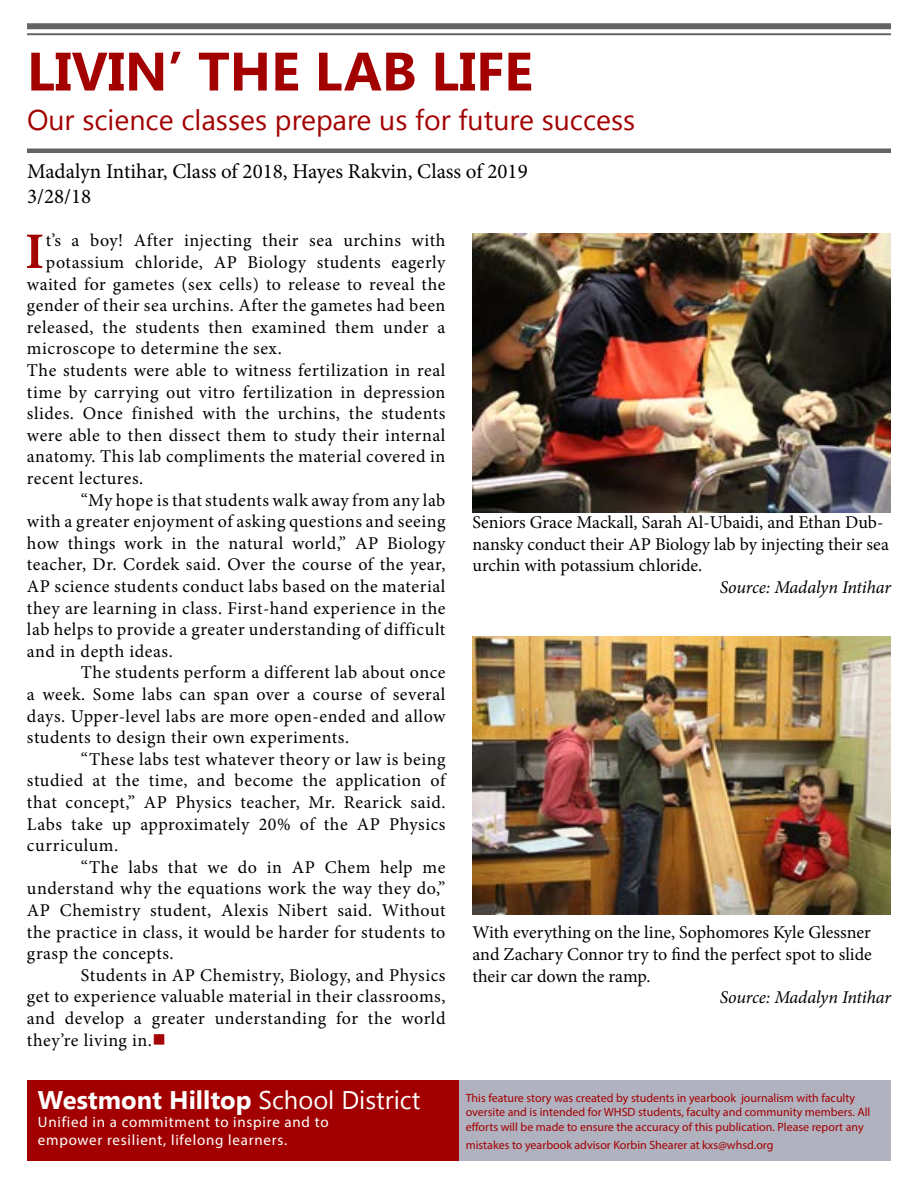
<style>
.page{position:relative;width:918px;height:1188px;background:#fff}
.page>*{position:absolute;margin:0;border:0;box-sizing:border-box;transform-origin:0 0}
.t1{font:700 54px "Nirmala UI";color:#a30000}
.t2{font:700 51.3px "Minion Pro";color:#a30000}
.t3{font:28.5px "Nirmala UI";color:#a30000}
.t4{font:700 25.5px "Nirmala UI";color:#fff}
.t5{font:21px/25.2px "Minion Pro";color:#000}
.t6{font:18px/21.6px "Minion Pro";letter-spacing:.025em;color:#000;text-align:justify}
.t7{font:18px/21.6px "Minion Pro";color:#000}
.t8{font:italic 18px "Minion Pro";letter-spacing:-.01em;color:#000}
.t9{font:15px/18px "Myriad Pro";letter-spacing:.05em;color:#fff}
.t10{font:12px/14.4px "Myriad Pro";color:#a30000}
.s1{color:#a30000}
.s2{font-weight:400}
</style>
<div class="page">
<div style="left:459px;top:1080px;width:432px;height:81px;background:#b0b2c0"></div>
<div style="left:27px;top:1080px;width:432px;height:81px;background:#a20000"></div>
<div style="left:27px;top:23px;width:864px;height:6px;background:#636466"></div>
<hr style="left:27px;top:33px;width:864px;height:2px;background:#636466">
<div style="left:27px;top:148px;width:864px;height:5px;background:#636466"></div>
<img style="left:472px;top:233px;width:419px;height:279px">
<img style="left:472px;top:636px;width:419px;height:279px">
<h1 class="t1" style="left:27px;top:30px;width:507px">LIVIN’ THE LAB LIFE</h1>
<h3 class="t3" style="left:27px;top:98px;width:610px">Our science classes prepare us for future success</h3>
<p class="t5" style="left:27px;top:159px;width:502px">Madalyn Intihar, Class of 2018, Hayes Rakvin, Class of 2019<br>3/28/18</p>
<h2 class="t2" style="left:25px;top:215px;width:21px">I</h2>
<p class="t6" style="left:46px;top:230px;width:401px">t’s a boy! After injecting their sea urchins with</p>
<p class="t6" style="left:46px;top:252px;width:401px">potassium chloride, AP Biology students eagerly</p>
<p class="t6" style="left:27px;top:273px;width:420px">waited for gametes (sex cells) to release to reveal the</p>
<p class="t6" style="left:27px;top:295px;width:420px">gender of their sea urchins. After the gametes had been</p>
<p class="t6" style="left:27px;top:316px;width:420px">released, the students then examined them under a</p>
<p class="t6" style="left:27px;top:338px;width:256px">microscope to determine the sex.</p>
<p class="t6" style="left:27px;top:360px;width:420px">The students were able to witness fertilization in real</p>
<p class="t6" style="left:27px;top:381px;width:420px">time by carrying out vitro fertilization in depression</p>
<p class="t6" style="left:27px;top:403px;width:420px">slides. Once finished with the urchins, the students</p>
<p class="t6" style="left:27px;top:424px;width:420px">were able to then dissect them to study their internal</p>
<p class="t6" style="left:27px;top:446px;width:420px">anatomy. This lab compliments the material covered in</p>
<p class="t6" style="left:27px;top:468px;width:118px">recent lectures.</p>
<p class="t6" style="left:81px;top:489px;width:366px">“My hope is that students walk away from any lab</p>
<p class="t6" style="left:27px;top:511px;width:420px">with a greater enjoyment of asking questions and seeing</p>
<p class="t6" style="left:27px;top:532px;width:420px">how things work in the natural world,” AP Biology</p>
<p class="t6" style="left:27px;top:554px;width:420px">teacher, Dr. Cordek said. Over the course of the year,</p>
<p class="t6" style="left:27px;top:576px;width:420px">AP science students conduct labs based on the material</p>
<p class="t6" style="left:27px;top:597px;width:420px">they are learning in class. First-hand experience in the</p>
<p class="t6" style="left:27px;top:619px;width:420px">lab helps to provide a greater understanding of difficult</p>
<p class="t6" style="left:27px;top:640px;width:147px">and in depth ideas.</p>
<p class="t6" style="left:81px;top:662px;width:366px">The students perform a different lab about once</p>
<p class="t6" style="left:27px;top:684px;width:420px">a week. Some labs can span over a course of several</p>
<p class="t6" style="left:27px;top:705px;width:420px">days. Upper-level labs are more open-ended and allow</p>
<p class="t6" style="left:27px;top:727px;width:324px">students to design their own experiments.</p>
<p class="t6" style="left:81px;top:748px;width:366px">“These labs test whatever theory or law is being</p>
<p class="t6" style="left:27px;top:770px;width:420px">studied at the time, and become the application of</p>
<p class="t6" style="left:27px;top:792px;width:420px">that concept,” AP Physics teacher, Mr. Rearick said.</p>
<p class="t6" style="left:27px;top:813px;width:420px">Labs take up approximately 20% of the AP Physics</p>
<p class="t6" style="left:27px;top:835px;width:93px">curriculum.</p>
<p class="t6" style="left:81px;top:856px;width:366px">“The labs that we do in AP Chem help me</p>
<p class="t6" style="left:27px;top:878px;width:420px">understand why the equations work the way they do,”</p>
<p class="t6" style="left:27px;top:900px;width:420px">AP Chemistry student, Alexis Nibert said. Without</p>
<p class="t6" style="left:27px;top:921px;width:420px">the practice in class, it would be harder for students to</p>
<p class="t6" style="left:27px;top:943px;width:148px">grasp the concepts.</p>
<p class="t6" style="left:81px;top:964px;width:366px">Students in AP Chemistry, Biology, and Physics</p>
<p class="t6" style="left:27px;top:986px;width:420px">get to experience valuable material in their classrooms,</p>
<p class="t6" style="left:27px;top:1008px;width:420px">and develop a greater understanding for the world</p>
<p class="t6" style="left:27px;top:1029px;width:141px">they’re living in.<span class="s1">■</span></p>
<p class="t7" style="left:472px;top:511px;width:418px">Seniors Grace Mackall, Sarah Al-Ubaidi, and Ethan Dub&shy;nansky conduct their AP Biology lab by injecting their sea urchin with potassium chloride.</p>
<p class="t8" style="left:720px;top:575px;width:173px">Source: Madalyn Intihar</p>
<p class="t6" style="left:472px;top:922px;width:401px">With everything on the line, Sophomores Kyle Glessner and Zachary Connor try to find the perfect spot to slide their car down the ramp.</p>
<p class="t8" style="left:720px;top:985px;width:173px">Source: Madalyn Intihar</p>
<h3 class="t4" style="left:38px;top:1080px;width:384px">Westmont Hilltop <span class="s2">School District</span></h3>
<p class="t9" style="left:38px;top:1113px;width:292px">Unified in a commitment to inspire and to empower resilient, lifelong learners.</p>
<p class="t10" style="left:466px;top:1090px;width:406px">This feature story was created by students in yearbook journalism with faculty oversite and is intended for WHSD students, faculty and community members. All efforts will be made to ensure the accuracy of this publication. Please report any</p>
<p class="t10" style="left:466px;top:1137px;width:309px">mistakes to yearbook advisor Korbin Shearer at kxs@whsd.org</p>
</div>
